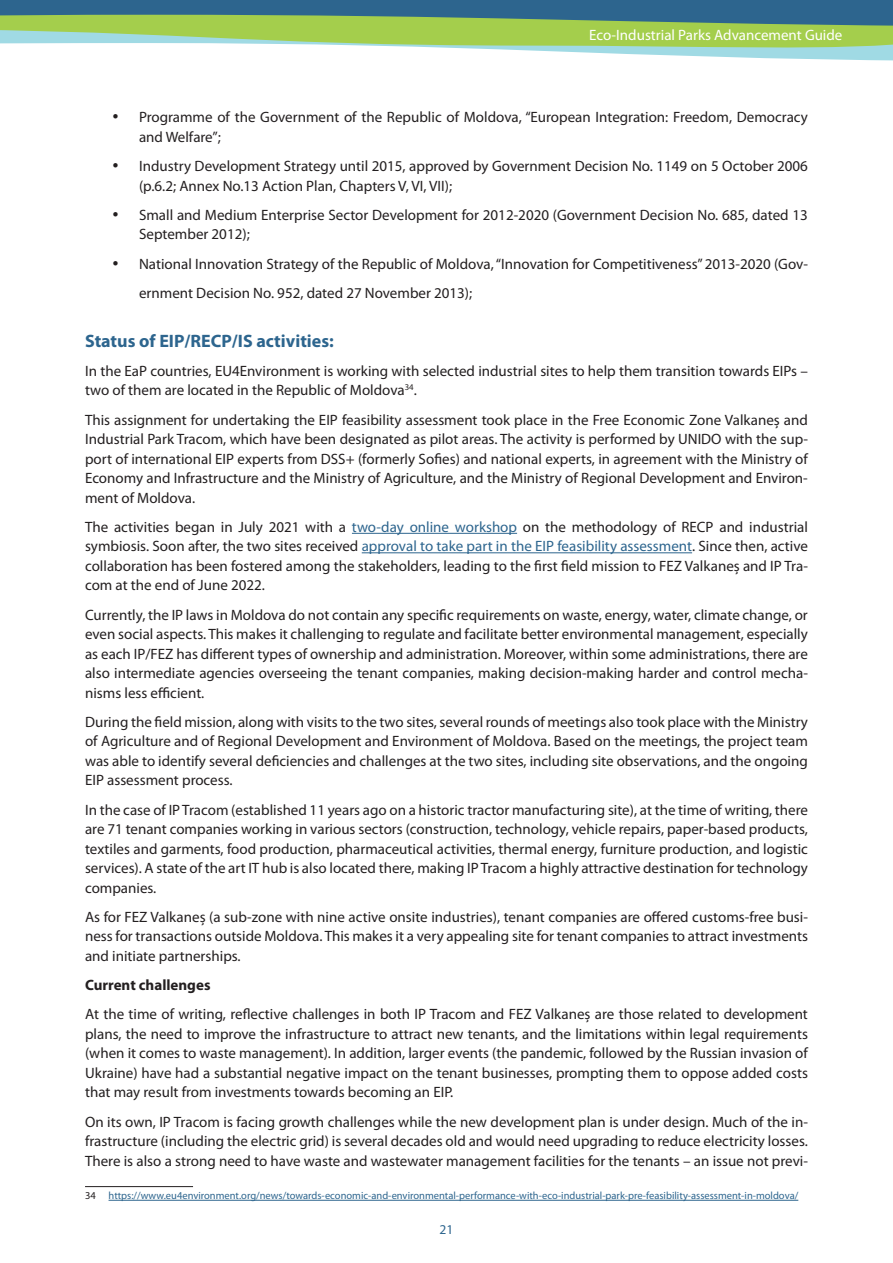
<style>
.page{position:relative;width:893px;height:1263px;background:#fff}
.page>*{position:absolute;margin:0;border:0;box-sizing:border-box;transform-origin:0 0}
.t1{font:700 18px "Myriad Pro";color:#2d658e}
.t2{font:15px/19.5px "Myriad Pro";color:#231f20;text-align:justify}
.t3{font:15px "Myriad Pro";color:#fff}
.t4{font:700 15px "Myriad Pro";color:#231f20}
.t5{font:13.5px "Myriad Pro";color:#2d658e}
.t6{font:10.5px "Myriad Pro";color:#2d658e}
.s1{color:#2d658e}
.s2{color:#231f20}
</style>
<div class="page">
<svg style="left:575px;top:52px;width:318px;height:9px;fill:#a6dce5"></svg>
<svg style="left:0;top:26px;width:893px;height:26px;fill:#a4ce4c"></svg>
<svg style="left:0;top:0;width:893px;height:26px;background:#4e827b"></svg>
<hr style="left:352px;top:533px;width:165px;height:1px;background:#2d658e">
<hr style="left:362px;top:552px;width:330px;height:1px;background:#2d658e">
<hr style="left:85px;top:1186px;width:108px;height:1px;background:#231f20">
<hr style="left:109px;top:1200px;width:689px;height:1px;background:#2d658e">
<p class="t3" style="left:589px;top:26px;width:255px">Eco-Industrial Parks Advancement Guide</p>
<p class="t2" style="left:139px;top:107px;width:670px;text-indent:-27px">• Programme of the Government of the Republic of Moldova, “European Integration: Freedom, Democracy and Welfare”;</p>
<p class="t2" style="left:139px;top:156px;width:670px;text-indent:-27px">• Industry Development Strategy until 2015, approved by Government Decision No. 1149 on 5 October 2006 (p.6.2; Annex No.13 Action Plan, Chapters V, VI, VII);</p>
<p class="t2" style="left:139px;top:205px;width:670px;text-indent:-27px">• Small and Medium Enterprise Sector Development for 2012-2020 (Government Decision No. 685, dated 13<br>September 2012);</p>
<p class="t2" style="left:139px;top:249px;width:670px;line-height:29.2px;text-indent:-27px">• National Innovation Strategy of the Republic of Moldova, “Innovation for Competitiveness” 2013-2020 (Gov&shy;ernment Decision No. 952, dated 27 November 2013);</p>
<p class="t1" style="left:85px;top:329px;width:250px">Status of EIP/RECP/IS activities:</p>
<p class="t2" style="left:85px;top:361px;width:724px">In the EaP countries, EU4Environment is working with selected industrial sites to help them transition towards EIPs – two of them are located in the Republic of Moldova<sup>34</sup>.</p>
<p class="t2" style="left:85px;top:409px;width:724px">This assignment for undertaking the EIP feasibility assessment took place in the Free Economic Zone Valkaneș and Industrial Park Tracom, which have been designated as pilot areas. The activity is performed by UNIDO with the sup&shy;port of international EIP experts from DSS+ (formerly Sofies) and national experts, in agreement with the Ministry of Economy and Infrastructure and the Ministry of Agriculture, and the Ministry of Regional Development and Environ&shy;ment of Moldova.</p>
<p class="t2" style="left:85px;top:517px;width:724px">The activities began in July 2021 with a <span class="s1">two-day online workshop</span> on the methodology of RECP and industrial symbiosis. Soon after, the two sites received <span class="s1">approval to take part in the EIP feasibility assessment</span>. Since then, active collaboration has been fostered among the stakeholders, leading to the first field mission to FEZ Valkaneș and IP Tra&shy;com at the end of June 2022.</p>
<p class="t2" style="left:85px;top:604px;width:724px">Currently, the IP laws in Moldova do not contain any specific requirements on waste, energy, water, climate change, or even social aspects. This makes it challenging to regulate and facilitate better environmental management, especially as each IP/FEZ has different types of ownership and administration. Moreover, within some administrations, there are also intermediate agencies overseeing the tenant companies, making decision-making harder and control mecha&shy;nisms less efficient.</p>
<p class="t2" style="left:85px;top:712px;width:724px">During the field mission, along with visits to the two sites, several rounds of meetings also took place with the Ministry of Agriculture and of Regional Development and Environment of Moldova. Based on the meetings, the project team was able to identify several deficiencies and challenges at the two sites, including site observations, and the ongoing EIP assessment process.</p>
<p class="t2" style="left:85px;top:799px;width:724px">In the case of IP Tracom (established 11 years ago on a historic tractor manufacturing site), at the time of writing, there are 71 tenant companies working in various sectors (construction, technology, vehicle repairs, paper-based products, textiles and garments, food production, pharmaceutical activities, thermal energy, furniture production, and logistic services). A state of the art IT hub is also located there, making IP Tracom a highly attractive destination for technology companies.</p>
<p class="t2" style="left:85px;top:907px;width:724px">As for FEZ Valkaneș (a sub-zone with nine active onsite industries), tenant companies are offered customs-free busi&shy;ness for transactions outside Moldova. This makes it a very appealing site for tenant companies to attract investments and initiate partnerships.</p>
<p class="t4" style="left:85px;top:975px;width:127px">Current challenges</p>
<p class="t2" style="left:85px;top:1004px;width:724px">At the time of writing, reflective challenges in both IP Tracom and FEZ Valkaneș are those related to development plans, the need to improve the infrastructure to attract new tenants, and the limitations within legal requirements (when it comes to waste management). In addition, larger events (the pandemic, followed by the Russian invasion of Ukraine) have had a substantial negative impact on the tenant businesses, prompting them to oppose added costs that may result from investments towards becoming an EIP.</p>
<p class="t2" style="left:85px;top:1111px;width:724px">On its own, IP Tracom is facing growth challenges while the new development plan is under design. Much of the in&shy;frastructure (including the electric grid) is several decades old and would need upgrading to reduce electricity losses.<br>There is also a strong need to have waste and wastewater management facilities for the tenants – an issue not previ-</p>
<p class="t6" style="left:85px;top:1189px;width:715px"><span class="s2">34</span> https://www.eu4environment.org/news/towards-economic-and-environmental-performance-with-eco-industrial-park-pre-feasibility-assessment-in-moldova/</p>
<p class="t5" style="left:440px;top:1221px;width:15px">21</p>
</div>
